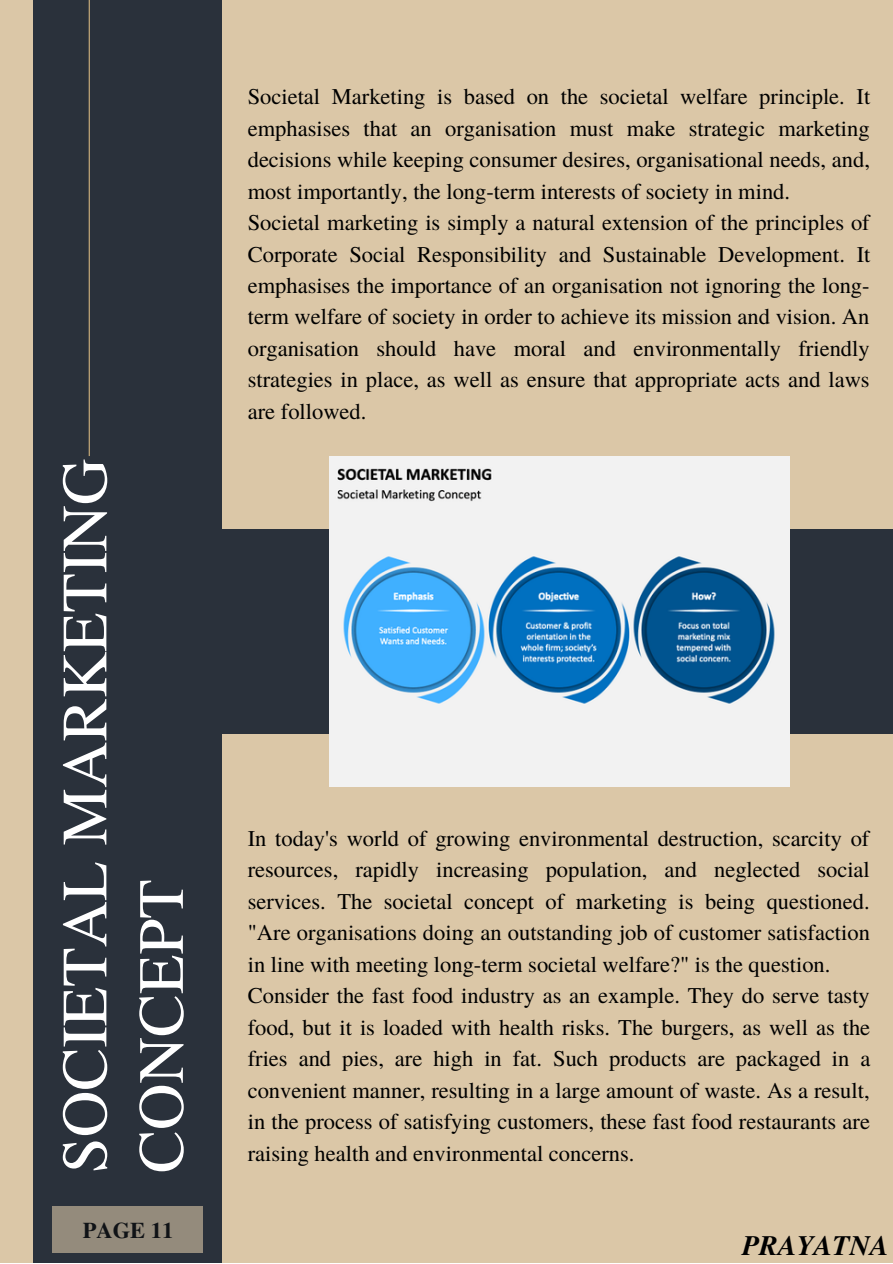
<style>
.page{position:relative;width:893px;height:1264px;background:#fff}
.page>*{position:absolute;margin:0;border:0;box-sizing:border-box;transform-origin:0 0}
.t1{font:64.5px/76.5px "Te X Gyre Termes";color:#fff}
.t2{font:italic 700 28.05px "Te X Gyre Termes";color:#000}
.t3{font:22.5px/31.5px "Te X Gyre Termes";color:#000}
.t4{font:700 22.5px "Te X Gyre Termes";color:#000}
</style>
<div class="page">
<div style="left:0;top:0;width:892px;height:1262px;background:#dbc7a7"></div>
<div style="left:33px;top:0;width:189px;height:1262px;background:#2a313b"></div>
<hr style="left:89px;top:0;width:1px;height:456px;background:#d1b27e">
<div style="left:53px;top:1206px;width:150px;height:46px;background:#948b7c"></div>
<div style="left:203px;top:529px;width:689px;height:204px;background:#2a313b"></div>
<img style="left:329px;top:456px;width:460px;height:330px">
<h1 class="t1" style="left:43px;top:1173px;width:716px;rotate:-90deg">SOCIETAL MARKETING<br>CONCEPT</h1>
<p class="t4" style="left:83px;top:1212px;width:92px">PAGE 11</p>
<p class="t3" style="left:248px;top:80px;width:624px">Societal Marketing is based on the societal welfare principle. It emphasises that an organisation must make strategic marketing decisions while keeping consumer desires, organisational needs, and, most importantly, the long-term interests of society in mind.<br>Societal marketing is simply a natural extension of the principles of Corporate Social Responsibility and Sustainable Development. It emphasises the importance of an organisation not ignoring the long&shy;term welfare of society in order to achieve its mission and vision. An organisation should have moral and environmentally friendly strategies in place, as well as ensure that appropriate acts and laws are followed.</p>
<p class="t3" style="left:248px;top:821px;width:624px">In today's world of growing environmental destruction, scarcity of resources, rapidly increasing population, and neglected social services. The societal concept of marketing is being questioned. "Are organisations doing an outstanding job of customer satisfaction in line with meeting long-term societal welfare?" is the question.<br>Consider the fast food industry as an example. They do serve tasty food, but it is loaded with health risks. The burgers, as well as the fries and pies, are high in fat. Such products are packaged in a convenient manner, resulting in a large amount of waste. As a result, in the process of satisfying customers, these fast food restaurants are raising health and environmental concerns.</p>
<p class="t2" style="left:742px;top:1224px;width:148px">PRAYATNA</p>
</div>
